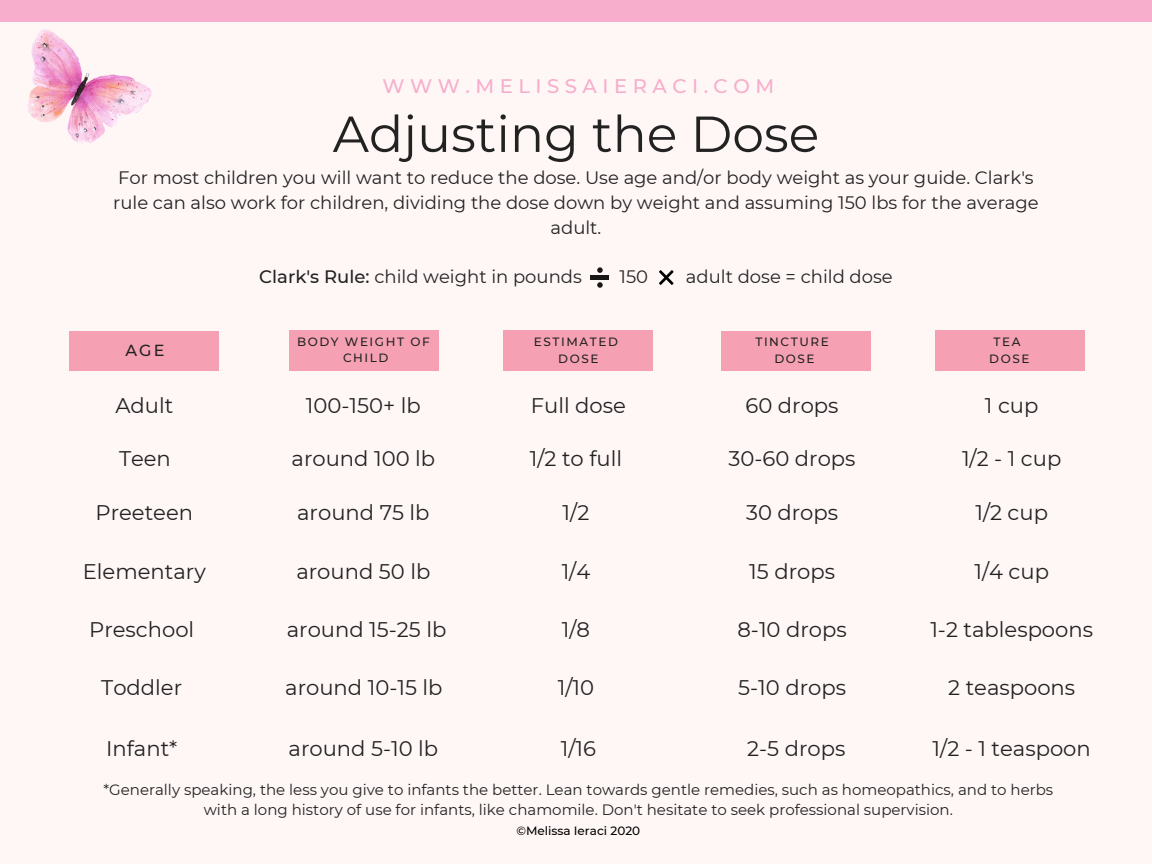
<style>
.page{position:relative;width:1152px;height:864px;background:#fff}
.page>*{position:absolute;margin:0;border:0;box-sizing:border-box;transform-origin:0 0}
.t1{font:50.55px "Montserrat";color:#222}
.t2{font:21.15px "Montserrat";color:#222}
.t3{font:500 19.65px "Montserrat";letter-spacing:.28em;color:#f6aecc}
.t4{font:18px/24.8px "Montserrat";color:#222;text-align:center}
.t5{font:500 16.05px "Montserrat";color:#222}
.t6{font:15px/20.2px "Montserrat";color:#222;text-align:center}
.t7{font:500 12px/16.6px "Montserrat";letter-spacing:.13em;color:#222;text-align:center}
.t8{font:500 12px "Montserrat";color:#000}
.s1{font-weight:500}
</style>
<div class="page">
<div style="left:323px;top:21px;width:468px;height:350px;background:#fff6f6"></div>
<div style="left:791px;top:21px;width:361px;height:350px;background:#fff6f6"></div>
<div style="left:0;top:0;width:1152px;height:21px;background:#f6aecc"></div>
<div style="left:69px;top:331px;width:150px;height:40px;background:#f5a1b3"></div>
<svg style="left:597px;top:282px;width:6px;height:6px"></svg>
<svg style="left:597px;top:267px;width:6px;height:6px"></svg>
<div style="left:591px;top:275px;width:18px;height:5px;background:#191716"></div>
<div style="left:289px;top:331px;width:150px;height:39px;background:#f5a1b3"></div>
<div style="left:503px;top:331px;width:150px;height:39px;background:#f5a1b3"></div>
<div style="left:722px;top:331px;width:149px;height:40px;background:#f5a1b3"></div>
<div style="left:935px;top:331px;width:149px;height:39px;background:#f5a1b3"></div>
<svg style="left:659px;top:270px;width:15px;height:15px"></svg>
<img style="left:27px;top:29px;width:136px;height:115px">
<p class="t3" style="left:383px;top:74px;width:393px">WWW.MELISSAIERACI.COM</p>
<h1 class="t1" style="left:333px;top:103px;width:488px">Adjusting the Dose</h1>
<p class="t4" style="left:113px;top:165px;width:927px">For most children you will want to reduce the dose. Use age and/or body weight as your guide. Clark's rule can also work for children, dividing the dose down by weight and assuming 150 lbs for the average adult.</p>
<p class="t4" style="left:259px;top:264px;width:324px"><span class="s1">Clark's Rule:</span> child weight in pounds</p>
<p class="t4" style="left:620px;top:264px;width:30px">150</p>
<p class="t4" style="left:686px;top:264px;width:208px">adult dose = child dose</p>
<p class="t7" style="left:297px;top:333px;width:134px">BODY WEIGHT OF<br>CHILD</p>
<p class="t7" style="left:534px;top:333px;width:85px">ESTIMATED<br>DOSE</p>
<p class="t7" style="left:755px;top:333px;width:75px">TINCTURE<br>DOSE</p>
<p class="t7" style="left:989px;top:333px;width:42px">TEA<br>DOSE</p>
<p class="t2" style="left:746px;top:393px;width:95px">60 drops</p>
<p class="t2" style="left:729px;top:446px;width:128px">30-60 drops</p>
<p class="t2" style="left:746px;top:499px;width:94px">30 drops</p>
<p class="t2" style="left:749px;top:558px;width:87px">15 drops</p>
<p class="t2" style="left:737px;top:616px;width:111px">8-10 drops</p>
<p class="t2" style="left:738px;top:674px;width:109px">5-10 drops</p>
<p class="t5" style="left:125px;top:341px;width:40px">AGE</p>
<p class="t2" style="left:115px;top:393px;width:59px">Adult</p>
<p class="t2" style="left:119px;top:446px;width:53px">Teen</p>
<p class="t2" style="left:96px;top:499px;width:99px">Preeteen</p>
<p class="t2" style="left:306px;top:393px;width:116px">100-150+ lb</p>
<p class="t2" style="left:292px;top:446px;width:145px">around 100 lb</p>
<p class="t2" style="left:297px;top:499px;width:134px">around 75 lb</p>
<p class="t2" style="left:531px;top:393px;width:97px">Full dose</p>
<p class="t2" style="left:530px;top:446px;width:94px">1/2 to full</p>
<p class="t2" style="left:563px;top:499px;width:28px">1/2</p>
<p class="t2" style="left:562px;top:558px;width:30px">1/4</p>
<p class="t2" style="left:562px;top:616px;width:30px">1/8</p>
<p class="t2" style="left:558px;top:674px;width:38px">1/10</p>
<p class="t2" style="left:985px;top:393px;width:55px">1 cup</p>
<p class="t2" style="left:962px;top:446px;width:101px">1/2 - 1 cup</p>
<p class="t2" style="left:975px;top:499px;width:74px">1/2 cup</p>
<p class="t2" style="left:974px;top:558px;width:76px">1/4 cup</p>
<p class="t2" style="left:930px;top:616px;width:164px">1-2 tablespoons</p>
<p class="t2" style="left:948px;top:674px;width:129px">2 teaspoons</p>
<p class="t2" style="left:933px;top:736px;width:160px">1/2 - 1 teaspoon</p>
<p class="t2" style="left:83px;top:558px;width:124px">Elementary</p>
<p class="t2" style="left:89px;top:616px;width:107px">Preschool</p>
<p class="t2" style="left:296px;top:558px;width:135px">around 50 lb</p>
<p class="t2" style="left:287px;top:616px;width:161px">around 15-25 lb</p>
<p class="t2" style="left:101px;top:674px;width:82px">Toddler</p>
<p class="t2" style="left:285px;top:674px;width:159px">around 10-15 lb</p>
<p class="t2" style="left:561px;top:736px;width:37px">1/16</p>
<p class="t2" style="left:106px;top:736px;width:73px">Infant*</p>
<p class="t6" style="left:103px;top:779px;width:951px">*Generally speaking, the less you give to infants the better. Lean towards gentle remedies, such as homeopathics, and to herbs with a long history of use for infants, like chamomile. Don't hesitate to seek professional supervision.</p>
<p class="t8" style="left:516px;top:824px;width:125px">©Melissa Ieraci 2020</p>
<p class="t2" style="left:289px;top:736px;width:151px">around 5-10 lb</p>
<p class="t2" style="left:747px;top:736px;width:100px">2-5 drops</p>
</div>
